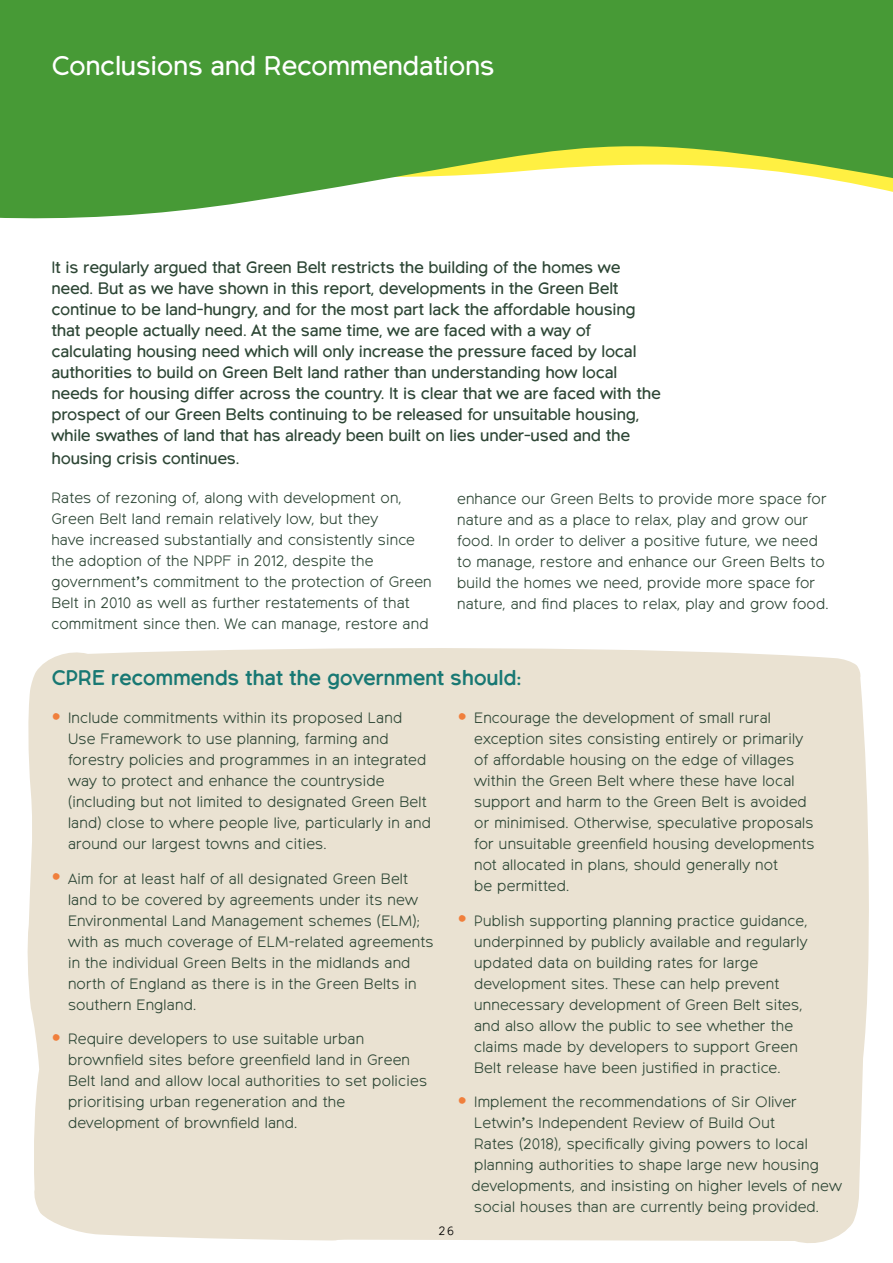
<style>
.page{position:relative;width:893px;height:1263px;background:#fff}
.page>*{position:absolute;margin:0;border:0;box-sizing:border-box;transform-origin:0 0}
.t1{font:27px "Northwoods";letter-spacing:-.015em;color:#fff}
.t2{font:700 21px "Northwoods";letter-spacing:-.015em;color:#187873}
.t3{font:16.5px/21px "Northwoods";letter-spacing:-.015em;color:#2d4635}
.t4{font:300 15px/21px "Northwoods";letter-spacing:.015em;color:#2d4635}
.t5{font:300 12px "Northwoods";color:#000}
.s1{font-weight:400;font-size:33px;color:#f07f3c}
</style>
<div class="page">
<div style="left:27px;top:648px;width:842px;height:595px;background:#eae2d2"></div>
<svg style="left:0;top:0;width:893px;height:219px;background:#68ac54"></svg>
<h1 class="t1" style="left:51px;top:50px;width:445px">Conclusions and Recommendations</h1>
<p class="t3" style="left:51px;top:257px;width:611px">It is regularly argued that Green Belt restricts the building of the homes we need. But as we have shown in this report, developments in the Green Belt continue to be land-hungry, and for the most part lack the affordable housing that people actually need. At the same time, we are faced with a way of calculating housing need which will only increase the pressure faced by local authorities to build on Green Belt land rather than understanding how local needs for housing differ across the country. It is clear that we are faced with the prospect of our Green Belts continuing to be released for unsuitable housing, while swathes of land that has already been built on lies under-used and the</p>
<p class="t3" style="left:51px;top:448px;width:189px">housing crisis continues.</p>
<p class="t4" style="left:51px;top:488px;width:382px">Rates of rezoning of, along with development on, Green Belt land remain relatively low, but they<br>have increased substantially and consistently since the adoption of the NPPF in 2012, despite the government’s commitment to the protection of Green Belt in 2010 as well as further restatements of that commitment since then. We can manage, restore and</p>
<p class="t4" style="left:457px;top:488px;width:373px">enhance our Green Belts to provide more space for nature and as a place to relax, play and grow our food. In order to deliver a positive future, we need to manage, restore and enhance our Green Belts to build the homes we need, provide more space for nature, and find places to relax, play and grow food.</p>
<h2 class="t2" style="left:51px;top:665px;width:472px">CPRE recommends that the government should:</h2>
<p class="t4" style="left:68px;top:708px;width:364px;text-indent:-17px"><span class="s1">•</span> Include commitments within its proposed Land Use Framework to use planning, farming and forestry policies and programmes in an integrated way to protect and enhance the countryside (including but not limited to designated Green Belt land) close to where people live, particularly in and around our largest towns and cities.</p>
<p class="t4" style="left:68px;top:868px;width:367px;text-indent:-17px"><span class="s1">•</span> Aim for at least half of all designated Green Belt land to be covered by agreements under its new Environmental Land Management schemes (ELM); with as much coverage of ELM-related agreements in the individual Green Belts in the midlands and north of England as there is in the Green Belts in southern England.</p>
<p class="t4" style="left:68px;top:1029px;width:361px;text-indent:-17px"><span class="s1">•</span> Require developers to use suitable urban brownfield sites before greenfield land in Green Belt land and allow local authorities to set policies prioritising urban regeneration and the development of brownfield land.</p>
<p class="t4" style="left:474px;top:708px;width:342px;text-indent:-17px"><span class="s1">•</span> Encourage the development of small rural exception sites consisting entirely or primarily of affordable housing on the edge of villages within the Green Belt where these have local support and harm to the Green Belt is avoided or minimised. Otherwise, speculative proposals for unsuitable greenfield housing developments not allocated in plans, should generally not<br>be permitted.</p>
<p class="t4" style="left:474px;top:910px;width:335px;text-indent:-17px"><span class="s1">•</span> Publish supporting planning practice guidance, underpinned by publicly available and regularly updated data on building rates for large development sites. These can help prevent unnecessary development of Green Belt sites, and also allow the public to see whether the claims made by developers to support Green Belt release have been justified in practice.</p>
<p class="t4" style="left:472px;top:1092px;width:372px;text-indent:-14px"><span class="s1">•</span> Implement the recommendations of Sir Oliver Letwin’s Independent Review of Build Out<br>Rates (2018), specifically giving powers to local planning authorities to shape large new housing developments, and insisting on higher levels of new social houses than are currently being provided.</p>
<p class="t5" style="left:439px;top:1224px;width:17px">26</p>
</div>
